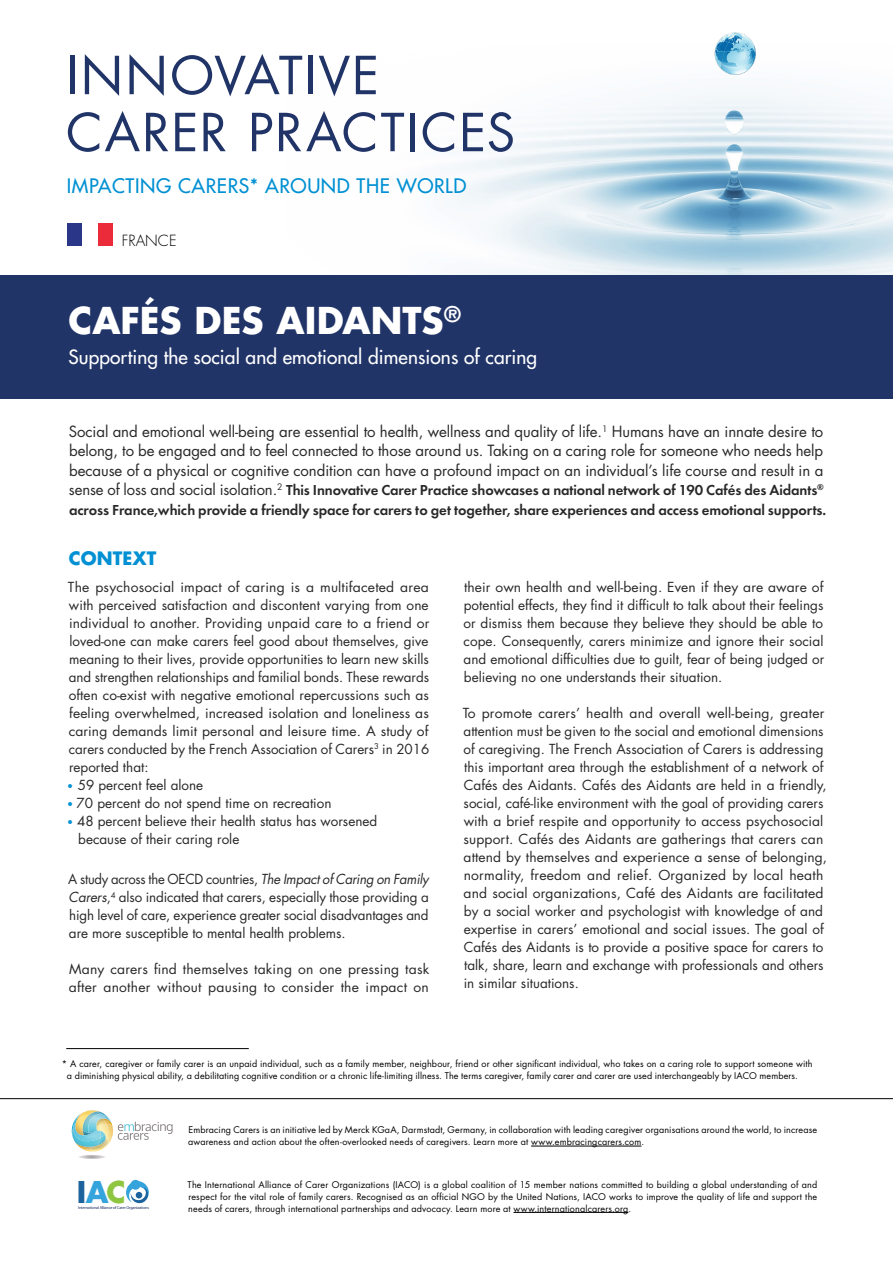
<style>
.page{position:relative;width:893px;height:1263px;background:#fff}
.page>*{position:absolute;margin:0;border:0;box-sizing:border-box;transform-origin:0 0}
.t1{font:51px/57px "Futura LT";letter-spacing:.035em;color:#213468}
.t2{font:700 36px "Futura LT";color:#fff}
.t3{font:700 29.25px "Futura LT";color:#1c629c}
.t4{font:19.5px "Futura LT";letter-spacing:.03em;color:#0090d3}
.t5{font:19.05px "Futura LT";letter-spacing:.005em;color:#fff}
.t6{font:700 18px "Futura LT";letter-spacing:.005em;color:#0090d3}
.t7{font:15px/19.5px "Futura LT";letter-spacing:-.005em;color:#292829;text-align:justify}
.t8{font:600 15px/19.5px "Futura T";letter-spacing:-.005em;color:#292829}
.t9{font:300 15px "Futura LT";color:#000}
.t10{font:13.5px/18px "Futura LT";color:#292829;text-align:justify}
.t11{font:9px/12px "Futura LT";letter-spacing:.015em;color:#000}
.t12{font:4.2px "Myriad Pro";letter-spacing:-.03em;color:#213367}
.s1{font-family:"Futura LT";font-weight:400}
.s2{font-size:10.5px;color:#0093d5}
.s3{font-style:italic}
.s4{color:#35a3dc}
.s5{color:#8ec641}
</style>
<div class="page">
<img style="left:436px;top:87px;width:457px;height:188px">
<img style="left:714px;top:32px;width:42px;height:43px">
<svg style="left:118px;top:1122px;width:55px;height:18px"></svg>
<img style="left:84px;top:1110px;width:17px;height:2px">
<img style="left:79px;top:1147px;width:11px;height:4px">
<img style="left:90px;top:1147px;width:15px;height:4px">
<img style="left:112px;top:1124px;width:1px;height:13px">
<svg style="left:72px;top:1112px;width:40px;height:35px"></svg>
<img style="left:73px;top:1123px;width:28px;height:18px">
<img style="left:79px;top:1155px;width:26px;height:4px">
<hr style="left:513px;top:1212px;width:115px;height:1px;background:#000">
<hr style="left:531px;top:1146px;width:110px;height:1px;background:#000">
<div style="left:131px;top:1180px;width:9px;height:10px;background:#35a3dc;border-radius:50%"></div>
<svg style="left:126px;top:1181px;width:23px;height:23px"></svg>
<hr style="left:0;top:1098px;width:893px;height:1px;background:#000">
<div style="left:0;top:275px;width:893px;height:123px;background:#213468"></div>
<hr style="left:66px;top:1048px;width:183px;height:1px;background:#000">
<div style="left:68px;top:224px;width:45px;height:22px;background:#ec2b3a"></div>
<div style="left:68px;top:224px;width:15px;height:22px;background:#2a3688"></div>
<div style="left:83px;top:224px;width:15px;height:22px;background:#fff"></div>
<h1 class="t1" style="left:66px;top:48px;width:451px">INNOVATIVE<br>CARER PRACTICES</h1>
<h3 class="t4" style="left:67px;top:173px;width:401px">IMPACTING CARERS* AROUND THE WORLD</h3>
<p class="t9" style="left:122px;top:231px;width:56px">FRANCE</p>
<h2 class="t2" style="left:68px;top:297px;width:394px">CAFÉS DES AIDANTS<sup>®</sup></h2>
<h3 class="t5" style="left:68px;top:344px;width:470px">Supporting the social and emotional dimensions of caring</h3>
<p class="t7" style="left:69px;top:422px;width:756px">Social and emotional well-being are essential to health, wellness and quality of life.<sup>1</sup> Humans have an innate desire to belong, to be engaged and to feel connected to those around us. Taking on a caring role for someone who needs help because of a physical or cognitive condition can have a profound impact on an individual’s life course and result in a</p>
<p class="t8" style="left:69px;top:480px;width:759px"><span class="s1">sense of loss and social isolation.</span><sup>2</sup> This Innovative Carer Practice showcases a national network of 190 Cafés des Aidants<sup>® </sup>across France,which provide a friendly space for carers to get together, share experiences and access emotional supports.</p>
<h3 class="t6" style="left:69px;top:546px;width:89px">CONTEXT</h3>
<p class="t10" style="left:68px;top:578px;width:363px">The psychosocial impact of caring is a multifaceted area with perceived satisfaction and discontent varying from one individual to another. Providing unpaid care to a friend or loved-one can make carers feel good about themselves, give meaning to their lives, provide opportunities to learn new skills and strengthen relationships and familial bonds. These rewards often co-exist with negative emotional repercussions such as feeling overwhelmed, increased isolation and loneliness as caring demands limit personal and leisure time. A study of carers conducted by the French Association of Carers<sup>3</sup> in 2016 reported that:</p>
<p class="t10" style="left:67px;top:776px;width:138px"><span class="s2">•</span> 59 percent feel alone</p>
<p class="t10" style="left:67px;top:794px;width:266px"><span class="s2">•</span> 70 percent do not spend time on recreation</p>
<p class="t10" style="left:78px;top:812px;width:300px;text-indent:-11px"><span class="s2">•</span> 48 percent believe their health status has worsened because of their caring role</p>
<p class="t10" style="left:68px;top:870px;width:362px">A study across the OECD countries, <span class="s3">The Impact of Caring on Family Carers</span>,<sup>4</sup> also indicated that carers, especially those providing a high level of care, experience greater social disadvantages and are more susceptible to mental health problems.</p>
<p class="t10" style="left:69px;top:960px;width:362px">Many carers find themselves taking on one pressing task after another without pausing to consider the impact on</p>
<p class="t10" style="left:463px;top:578px;width:362px">their own health and well-being. Even if they are aware of potential effects, they find it difficult to talk about their feelings or dismiss them because they believe they should be able to cope. Consequently, carers minimize and ignore their social and emotional difficulties due to guilt, fear of being judged or believing no one understands their situation.</p>
<p class="t10" style="left:463px;top:704px;width:366px;text-align:left">To promote carers’ health and overall well-being, greater attention must be given to the social and emotional dimensions of caregiving. The French Association of Carers is addressing this important area through the establishment of a network of Cafés des Aidants. Cafés des Aidants are held in a friendly, social, café-like environment with the goal of providing carers with a brief respite and opportunity to access psychosocial support. Cafés des Aidants are gatherings that carers can attend by themselves and experience a sense of belonging, normality, freedom and relief. Organized by local heath and social organizations, Café des Aidants are facilitated by a social worker and psychologist with knowledge of and expertise in carers’ emotional and social issues. The goal of Cafés des Aidants is to provide a positive space for carers to talk, share, learn and exchange with professionals and others in similar situations.</p>
<p class="t11" style="left:67px;top:1058px;width:747px;text-indent:-5px">* A carer, caregiver or family carer is an unpaid individual, such as a family member, neighbour, friend or other significant individual, who takes on a caring role to support someone with a diminishing physical ability, a debilitating cognitive condition or a chronic life-limiting illness. The terms caregiver, family carer and carer are used interchangeably by IACO members.</p>
<h3 class="t3" style="left:77px;top:1173px;width:50px">I<span class="s4">A</span><span class="s5">C</span></h3>
<p class="t12" style="left:78px;top:1205px;width:72px">International Alliance of Carer Organizations</p>
<p class="t11" style="left:188px;top:1124px;width:631px">Embracing Carers is an initiative led by Merck KGaA, Darmstadt, Germany, in collaboration with leading caregiver organisations around the world, to increase awareness and action about the often-overlooked needs of caregivers. Learn more at www.embracingcarers.com.</p>
<p class="t11" style="left:188px;top:1178px;width:631px;text-align:justify">The International Alliance of Carer Organizations (IACO) is a global coalition of 15 member nations committed to building a global understanding of and respect for the vital role of family carers. Recognised as an official NGO by the United Nations, IACO works to improve the quality of life and support the needs of carers, through international partnerships and advocacy. Learn more at www.internationalcarers.org.</p>
</div>
